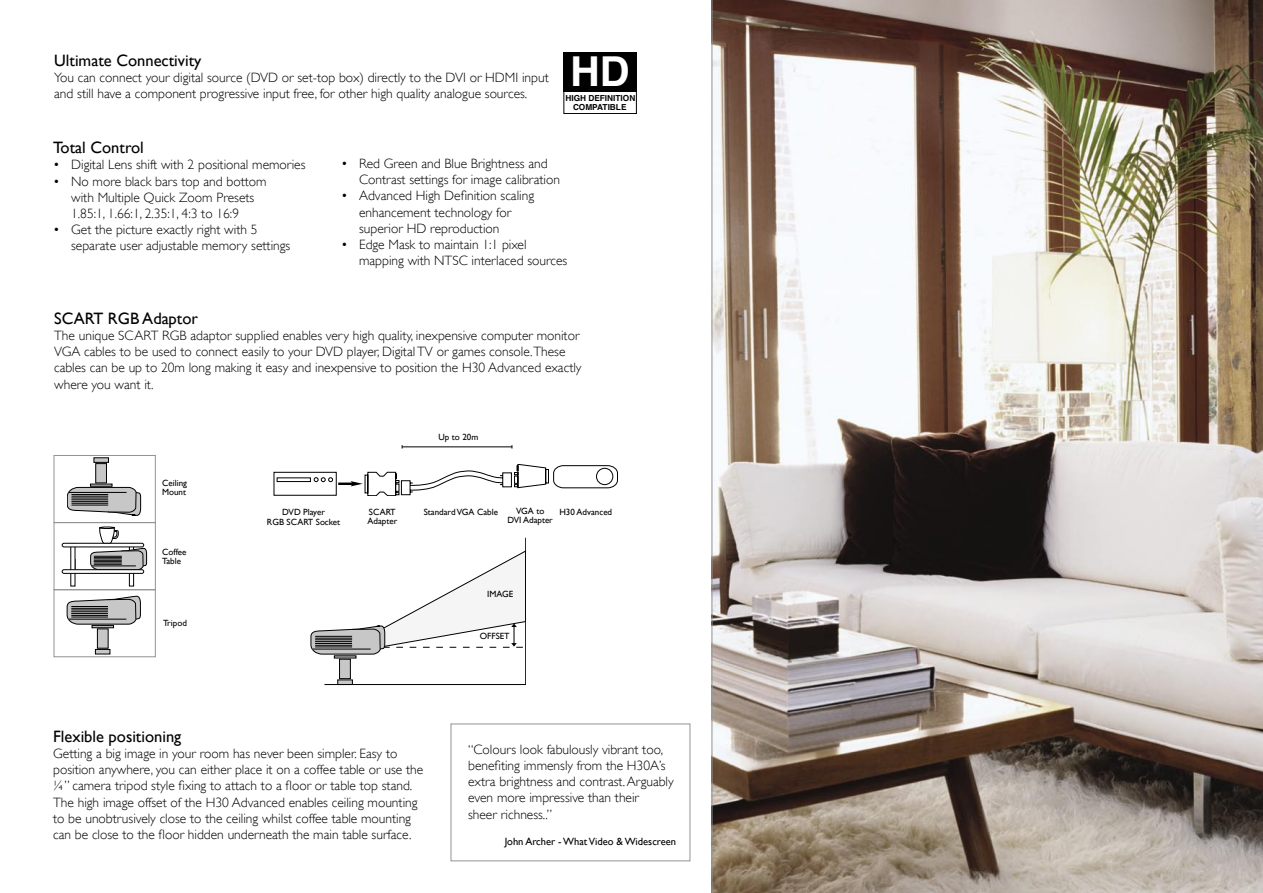
<style>
.page{position:relative;width:1263px;height:893px;background:#fff}
.page>*{position:absolute;margin:0;border:0;box-sizing:border-box;transform-origin:0 0}
.t1{font:700 41.1px "Helvetica";color:#fff}
.t2{font:16.5px "Gill Sans";color:#000}
.t3{font:300 13.5px/16.2px "Gill Sans";color:#000}
.t4{font:10.5px "Gill Sans";color:#000}
.t5{font:9px "Gill Sans";color:#000}
.t6{font:700 8.25px/8.6px "Helvetica";color:#000;text-align:center}
</style>
<div class="page">
<img style="left:711px;top:0;width:552px;height:893px">
<svg style="left:274px;top:464px;width:344px;height:32px"></svg>
<hr style="left:402px;top:446px;width:110px;height:1px;background:#000">
<svg style="left:67px;top:487px;width:74px;height:29px;background:#aeaeae"></svg>
<hr style="left:69px;top:492px;width:58px;height:1px;background:#000">
<hr style="left:72px;top:503px;width:36px;height:1px;background:#000">
<hr style="left:72px;top:501px;width:36px;height:1px;background:#000">
<hr style="left:72px;top:505px;width:36px;height:1px;background:#000">
<hr style="left:71px;top:500px;width:37px;height:1px;background:#000">
<hr style="left:71px;top:498px;width:37px;height:1px;background:#000">
<hr style="left:72px;top:496px;width:36px;height:1px;background:#000">
<hr style="left:72px;top:494px;width:36px;height:1px;background:#000">
<div style="left:96px;top:464px;width:10px;height:19px;background:#c7c7c7"></div>
<div style="left:96px;top:463px;width:11px;height:20px;border:1px solid #000"></div>
<div style="left:54px;top:455px;width:102px;height:68px;border:1px solid #939393"></div>
<div style="left:129px;top:559px;width:5px;height:27px;border:1px solid #000"></div>
<div style="left:62px;top:570px;width:82px;height:3px;border:1px solid #000;border-radius:2px"></div>
<div style="left:62px;top:543px;width:82px;height:4px;border:1px solid #000;border-radius:2px"></div>
<svg style="left:90px;top:527px;width:57px;height:43px"></svg>
<div style="left:54px;top:522px;width:102px;height:68px;border:1px solid #939393"></div>
<div style="left:92px;top:625px;width:22px;height:3px;border:1px solid #000"></div>
<div style="left:97px;top:629px;width:11px;height:19px;background:#c7c7c7"></div>
<div style="left:97px;top:629px;width:11px;height:19px;border:1px solid #000"></div>
<div style="left:95px;top:649px;width:15px;height:5px;background:#c7c7c7"></div>
<div style="left:95px;top:649px;width:15px;height:5px;border:1px solid #000"></div>
<svg style="left:67px;top:596px;width:74px;height:28px;background:#b2b2b2"></svg>
<hr style="left:68px;top:619px;width:58px;height:1px;background:#000">
<hr style="left:71px;top:608px;width:37px;height:1px;background:#000">
<hr style="left:71px;top:610px;width:37px;height:1px;background:#000">
<hr style="left:71px;top:606px;width:37px;height:1px;background:#000">
<hr style="left:71px;top:611px;width:37px;height:1px;background:#000">
<hr style="left:71px;top:613px;width:37px;height:1px;background:#000">
<hr style="left:71px;top:615px;width:37px;height:1px;background:#000">
<hr style="left:71px;top:617px;width:37px;height:1px;background:#000">
<div style="left:54px;top:590px;width:102px;height:67px;border:1px solid #939393"></div>
<div style="left:451px;top:724px;width:239px;height:137px;border:1px solid #939393"></div>
<svg style="left:311px;top:538px;width:215px;height:147px"></svg>
<hr style="left:312px;top:649px;width:59px;height:1px;background:#000">
<hr style="left:315px;top:638px;width:37px;height:1px;background:#000">
<hr style="left:315px;top:639px;width:37px;height:1px;background:#000">
<hr style="left:315px;top:636px;width:37px;height:1px;background:#000">
<hr style="left:315px;top:641px;width:37px;height:1px;background:#000">
<hr style="left:315px;top:643px;width:37px;height:1px;background:#000">
<hr style="left:315px;top:645px;width:37px;height:1px;background:#000">
<hr style="left:315px;top:647px;width:37px;height:1px;background:#000">
<div style="left:339px;top:659px;width:11px;height:20px;background:#c7c7c7"></div>
<div style="left:339px;top:659px;width:11px;height:20px;border:1px solid #000"></div>
<hr style="left:338px;top:680px;width:14px;height:4px;background:#c7c7c7">
<div style="left:338px;top:680px;width:14px;height:5px;border:1px solid #000"></div>
<div style="left:564px;top:52px;width:73px;height:40px;background:#000"></div>
<div style="left:563px;top:88px;width:74px;height:26px;border:1px solid #000"></div>
<p class="t2" style="left:54px;top:50px;width:149px">Ultimate Connectivity</p>
<p class="t3" style="left:54px;top:69px;width:496px">You can connect your digital source (DVD or set-top box) directly to the DVI or HDMI input</p>
<p class="t3" style="left:54px;top:85px;width:475px">and still have a component progressive input free, for other high quality analogue sources.</p>
<p class="t1" style="left:570px;top:44px;width:61px">HD</p>
<p class="t6" style="left:565px;top:95px;width:71px">HIGH DEFINITION<br>COMPATIBLE</p>
<p class="t2" style="left:53px;top:138px;width:92px">Total Control</p>
<p class="t3" style="left:53px;top:157px;width:254px">• Digital Lens shift with 2 positional memories</p>
<p class="t3" style="left:53px;top:173px;width:215px;text-align:center">• No more black bars top and bottom with Multiple Quick Zoom Presets</p>
<p class="t3" style="left:71px;top:205px;width:169px">1.85:1, 1.66:1, 2.35:1, 4:3 to 16:9</p>
<p class="t3" style="left:71px;top:221px;width:221px;text-indent:-18px">• Get the picture exactly right with 5 separate user adjustable memory settings</p>
<p class="t3" style="left:341px;top:155px;width:208px">• Red Green and Blue Brightness and</p>
<p class="t3" style="left:359px;top:172px;width:203px">Contrast settings for image calibration</p>
<p class="t3" style="left:341px;top:188px;width:195px">• Advanced High Definition scaling</p>
<p class="t3" style="left:359px;top:204px;width:154px">enhancement technology for</p>
<p class="t3" style="left:359px;top:220px;width:142px">superior HD reproduction</p>
<p class="t3" style="left:341px;top:236px;width:187px">• Edge Mask to maintain 1:1 pixel</p>
<p class="t3" style="left:359px;top:253px;width:210px">mapping with NTSC interlaced sources</p>
<p class="t2" style="left:54px;top:309px;width:145px">SCART RGB Adaptor</p>
<p class="t3" style="left:54px;top:327px;width:529px">The unique SCART RGB adaptor supplied enables very high quality, inexpensive computer monitor VGA cables to be used to connect easily to your DVD player, Digital TV or games console.These cables can be up to 20m long making it easy and inexpensive to position the H30 Advanced exactly where you want it.</p>
<p class="t5" style="left:162px;top:478px;width:26px">Ceiling</p>
<p class="t5" style="left:162px;top:487px;width:25px">Mount</p>
<p class="t5" style="left:162px;top:547px;width:26px">Coffee</p>
<p class="t5" style="left:162px;top:556px;width:20px">Table</p>
<p class="t5" style="left:163px;top:618px;width:25px">Tripod</p>
<p class="t5" style="left:282px;top:506px;width:44px">DVD Player</p>
<p class="t5" style="left:267px;top:517px;width:75px">RGB SCART Socket</p>
<p class="t5" style="left:369px;top:507px;width:28px">SCART</p>
<p class="t5" style="left:367px;top:516px;width:31px">Adapter</p>
<p class="t5" style="left:438px;top:432px;width:41px">Up to 20m</p>
<p class="t5" style="left:424px;top:507px;width:76px">Standard VGA Cable</p>
<p class="t5" style="left:516px;top:506px;width:30px">VGA to</p>
<p class="t5" style="left:507px;top:515px;width:47px">DVI Adapter</p>
<p class="t5" style="left:559px;top:507px;width:54px">H30 Advanced</p>
<p class="t5" style="left:487px;top:588px;width:28px">IMAGE</p>
<p class="t5" style="left:480px;top:631px;width:31px">OFFSET</p>
<p class="t2" style="left:53px;top:727px;width:130px">Flexible positioning</p>
<p class="t3" style="left:53px;top:745px;width:372px">Getting a big image in your room has never been simpler. Easy to position anywhere, you can either place it on a coffee table or use the ¼” camera tripod style fixing to attach to a floor or table top stand.</p>
<p class="t3" style="left:53px;top:794px;width:366px">The high image offset of the H30 Advanced enables ceiling mounting</p>
<p class="t3" style="left:53px;top:810px;width:359px">to be unobtrusively close to the ceiling whilst coffee table mounting</p>
<p class="t3" style="left:53px;top:826px;width:360px">can be close to the floor hidden underneath the main table surface.</p>
<p class="t3" style="left:468px;top:741px;width:196px">“Colours look fabulously vibrant too,</p>
<p class="t3" style="left:468px;top:757px;width:207px">benefiting immensly from the H30A’s extra brightness and contrast. Arguably even more impressive than their</p>
<p class="t3" style="left:468px;top:806px;width:85px">sheer richness..”</p>
<p class="t4" style="left:505px;top:835px;width:173px">John Archer - What Video &amp; Widescreen</p>
</div>
